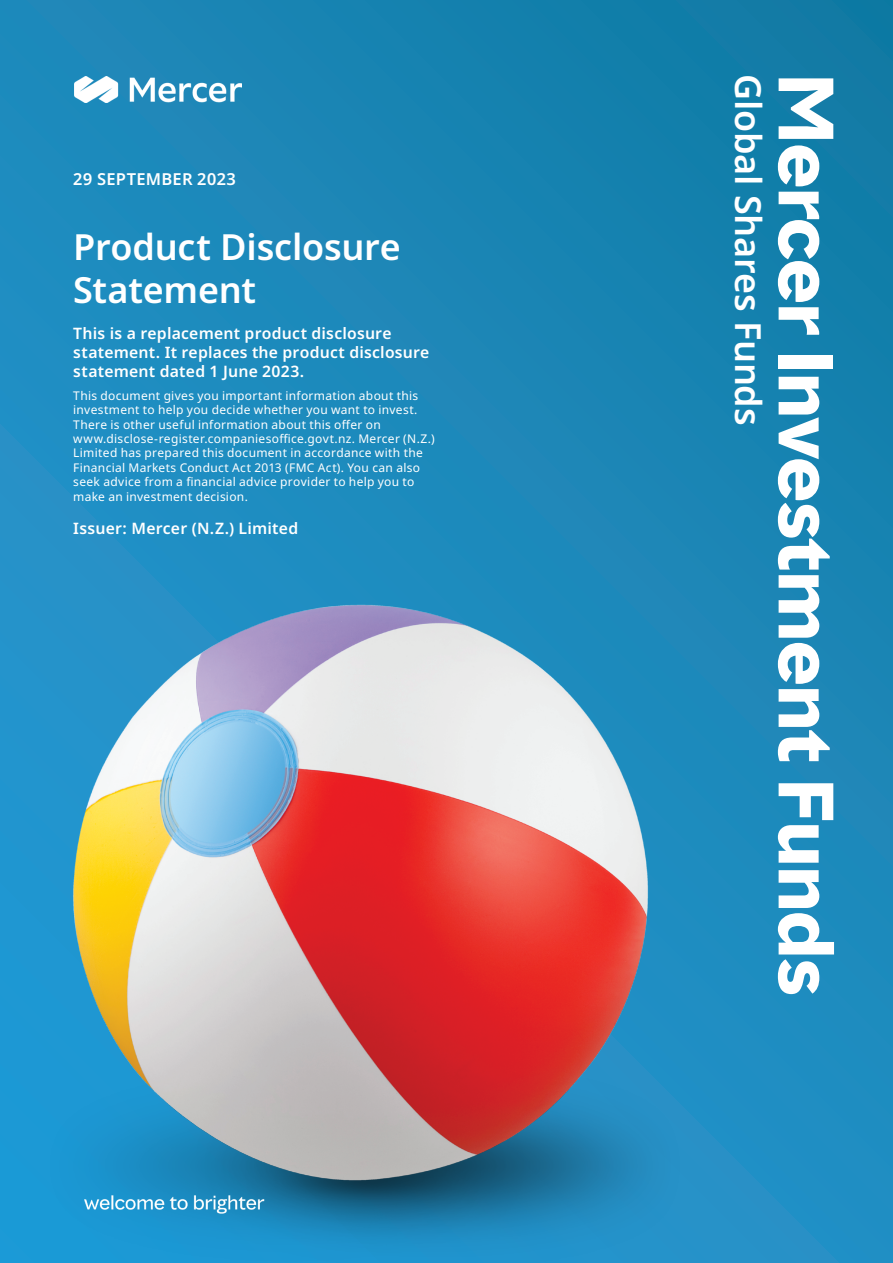
<style>
.page{position:relative;width:893px;height:1263px;background:#fff}
.page>*{position:absolute;margin:0;border:0;box-sizing:border-box;transform-origin:0 0}
.t1{font:700 72px "MMC Display";color:#fff}
.t2{font:600 36px/43.2px "Noto Sans";letter-spacing:-.005em;color:#fff}
.t3{font:600 16.5px "Noto Sans";letter-spacing:.015em;color:#fff}
.t4{font:600 15.75px/18.9px "Noto Sans";letter-spacing:.015em;color:#fff}
.t5{font:12px/14.4px "Noto Sans";letter-spacing:.025em;color:#fff}
</style>
<div class="page">
<div style="left:0;top:0;width:893px;height:1263px;background:linear-gradient(to bottom,#1782b0,#218ec3)"></div>
<img style="left:74px;top:76px;width:168px;height:27px">
<img style="left:0;top:544px;width:762px;height:719px">
<img style="left:81px;top:1168px;width:186px;height:68px">
<h3 class="t3" style="left:73px;top:167px;width:164px">29 SEPTEMBER 2023</h3>
<h2 class="t2" style="left:73px;top:226px;width:329px">Product Disclosure<br>Statement</h2>
<h3 class="t4" style="left:73px;top:324px;width:358px">This is a replacement product disclosure statement. It replaces the product disclosure statement dated 1 June 2023.</h3>
<p class="t5" style="left:73px;top:388px;width:363px">This document gives you important information about this investment to help you decide whether you want to invest.<br>There is other useful information about this offer on www.disclose-register.companiesoffice.govt.nz. Mercer (N.Z.)<br>Limited has prepared this document in accordance with the Financial Markets Conduct Act 2013 (FMC Act). You can also seek advice from a financial advice provider to help you to make an investment decision.</p>
<h3 class="t4" style="left:73px;top:519px;width:226px">Issuer: Mercer (N.Z.) Limited</h3>
<h2 class="t2" style="left:769px;top:74px;width:353px;rotate:90deg">Global Shares Funds</h2>
<h1 class="t1" style="left:853px;top:74px;width:923px;rotate:90deg">Mercer Investment Funds</h1>
</div>
